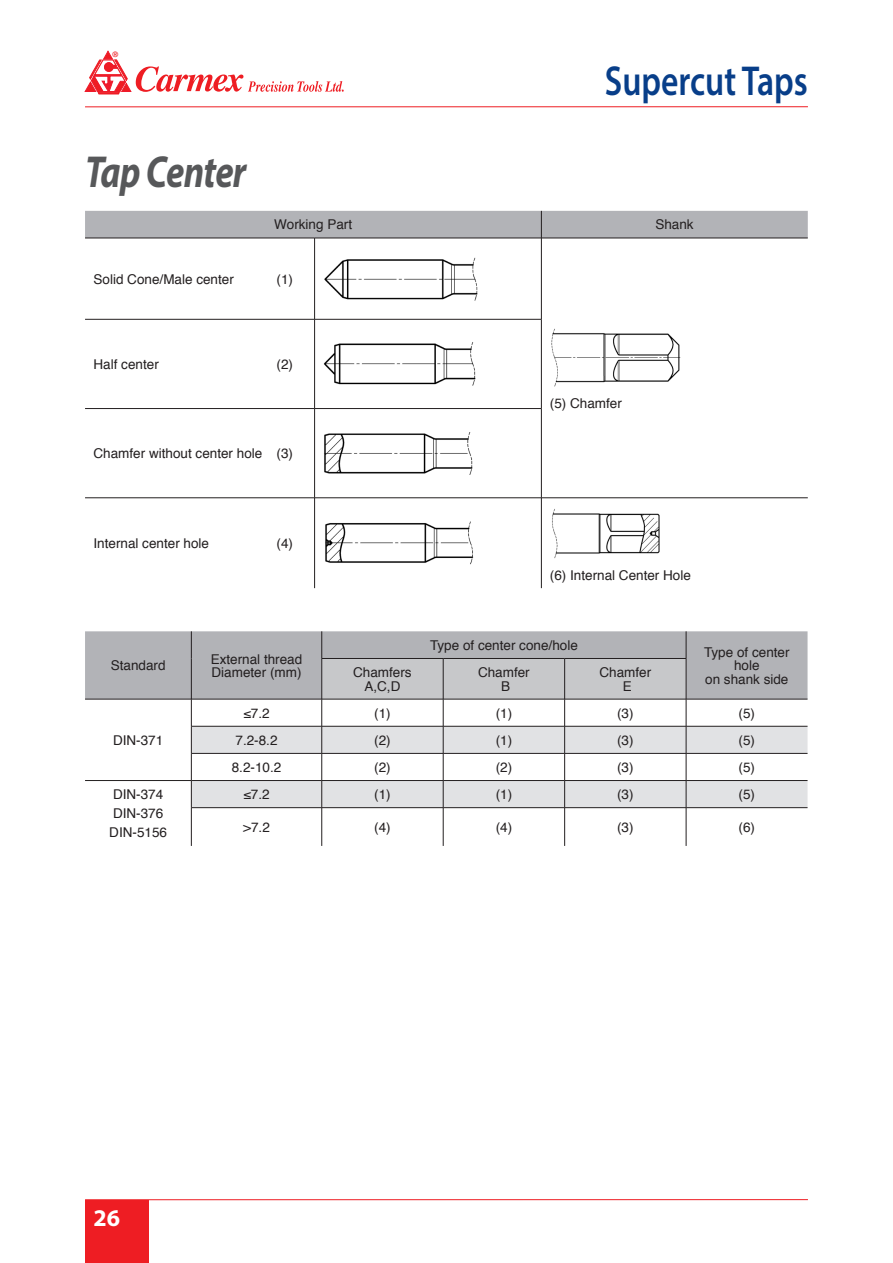
<style>
.page{position:relative;width:893px;height:1263px;background:#fff}
.page>*{position:absolute;margin:0;border:0;box-sizing:border-box;transform-origin:0 0}
.head{font:italic 700 45px "Myriad Pro";letter-spacing:-.02em;color:#57585a;scale:.81 1}
.t1{font:600 42px "Myriad Pro";color:#083e89;scale:.8 1}
.t2{font:700 24px "Myriad Pro";color:#fff}
.inside_table{font:13.5px "Helvetica";color:#231f20}
.table_head{font:13.5px/13.5px "Helvetica";color:#231f20;text-align:center}
.t3{font:500 10.5px "Win Soft Pro";color:#ee1d23}
</style>
<div class="page">
<div style="left:85px;top:1200px;width:64px;height:63px;background:#ee1d23"></div>
<hr style="left:85px;top:1199px;width:723px;height:1px;background:#ee1d23">
<hr style="left:85px;top:106px;width:723px;height:1px;background:#ee1d23">
<svg style="left:85px;top:51px;width:259px;height:43px"></svg>
<svg style="left:85px;top:239px;width:723px;height:349px"></svg>
<hr style="left:314px;top:238px;width:1px;height:81px;background:#231f20">
<hr style="left:541px;top:238px;width:1px;height:81px;background:#231f20">
<hr style="left:85px;top:319px;width:230px;height:1px;background:#231f20">
<hr style="left:315px;top:319px;width:226px;height:1px;background:#231f20">
<hr style="left:314px;top:319px;width:1px;height:89px;background:#231f20">
<hr style="left:541px;top:319px;width:1px;height:89px;background:#231f20">
<hr style="left:85px;top:408px;width:230px;height:1px;background:#231f20">
<hr style="left:315px;top:408px;width:226px;height:1px;background:#231f20">
<hr style="left:314px;top:409px;width:1px;height:89px;background:#231f20">
<hr style="left:541px;top:409px;width:1px;height:89px;background:#231f20">
<hr style="left:85px;top:497px;width:230px;height:1px;background:#231f20">
<hr style="left:315px;top:497px;width:226px;height:1px;background:#231f20">
<hr style="left:314px;top:498px;width:1px;height:90px;background:#231f20">
<hr style="left:541px;top:497px;width:267px;height:1px;background:#231f20">
<hr style="left:541px;top:498px;width:1px;height:90px;background:#231f20">
<hr style="left:541px;top:238px;width:267px;height:1px;background:#231f20">
<div style="left:85px;top:211px;width:723px;height:27px;background:#b2b3b7"></div>
<hr style="left:85px;top:238px;width:230px;height:1px;background:#231f20">
<hr style="left:315px;top:238px;width:226px;height:1px;background:#231f20">
<img style="left:323px;top:256px;width:158px;height:45px">
<img style="left:550px;top:328px;width:133px;height:61px">
<img style="left:323px;top:340px;width:161px;height:48px">
<img style="left:323px;top:430px;width:158px;height:47px">
<img style="left:323px;top:521px;width:155px;height:44px">
<img style="left:550px;top:506px;width:115px;height:54px">
<div style="left:85px;top:631px;width:722px;height:68px;background:#b2b3b7"></div>
<svg style="left:190px;top:700px;width:617px;height:146px"></svg>
<svg style="left:192px;top:727px;width:615px;height:80px;fill:#e1e2e4"></svg>
<svg style="left:191px;top:631px;width:1px;height:27px"></svg>
<hr style="left:191px;top:658px;width:1px;height:41px;background:#231f20">
<hr style="left:191px;top:726px;width:131px;height:1px;background:#231f20">
<hr style="left:686px;top:726px;width:121px;height:1px;background:#231f20">
<hr style="left:191px;top:753px;width:131px;height:1px;background:#231f20">
<hr style="left:686px;top:753px;width:121px;height:1px;background:#231f20">
<hr style="left:85px;top:780px;width:106px;height:1px;background:#231f20">
<hr style="left:191px;top:780px;width:131px;height:1px;background:#231f20">
<svg style="left:191px;top:700px;width:1px;height:107px"></svg>
<hr style="left:686px;top:780px;width:121px;height:1px;background:#231f20">
<svg style="left:321px;top:631px;width:366px;height:176px"></svg>
<hr style="left:191px;top:807px;width:131px;height:1px;background:#231f20">
<hr style="left:191px;top:808px;width:1px;height:38px;background:#231f20">
<hr style="left:322px;top:807px;width:121px;height:1px;background:#231f20">
<hr style="left:321px;top:808px;width:1px;height:38px;background:#231f20">
<hr style="left:443px;top:807px;width:122px;height:1px;background:#231f20">
<hr style="left:443px;top:808px;width:1px;height:38px;background:#231f20">
<hr style="left:565px;top:807px;width:121px;height:1px;background:#231f20">
<hr style="left:564px;top:808px;width:1px;height:38px;background:#231f20">
<hr style="left:686px;top:807px;width:121px;height:1px;background:#231f20">
<hr style="left:686px;top:808px;width:1px;height:38px;background:#231f20">
<hr style="left:85px;top:699px;width:106px;height:1px;background:#231f20">
<hr style="left:191px;top:699px;width:131px;height:1px;background:#231f20">
<hr style="left:322px;top:699px;width:121px;height:1px;background:#231f20">
<hr style="left:443px;top:699px;width:122px;height:1px;background:#231f20">
<hr style="left:565px;top:699px;width:121px;height:1px;background:#231f20">
<hr style="left:686px;top:699px;width:121px;height:1px;background:#231f20">
<hr style="left:322px;top:658px;width:121px;height:1px;background:#231f20">
<hr style="left:443px;top:658px;width:122px;height:1px;background:#231f20">
<hr style="left:565px;top:658px;width:121px;height:1px;background:#231f20">
<p class="t3" style="left:112px;top:47px;width:8px">®</p>
<p class="head" style="left:85px;top:142px;width:201px">Tap Center</p>
<h2 class="t1" style="left:605px;top:54px;width:255px">Supercut Taps</h2>
<p class="table_head" style="left:274px;top:218px;width:79px">Working Part</p>
<p class="table_head" style="left:655px;top:218px;width:40px">Shank</p>
<p class="inside_table" style="left:94px;top:269px;width:142px">Solid Cone/Male center</p>
<p class="inside_table" style="left:277px;top:269px;width:18px">(1)</p>
<p class="inside_table" style="left:94px;top:354px;width:67px">Half center</p>
<p class="inside_table" style="left:277px;top:354px;width:18px">(2)</p>
<p class="inside_table" style="left:94px;top:443px;width:201px">Chamfer without center hole (3)</p>
<p class="inside_table" style="left:94px;top:533px;width:117px">Internal center hole</p>
<p class="inside_table" style="left:277px;top:533px;width:18px">(4)</p>
<p class="table_head" style="left:111px;top:659px;width:56px">Standard</p>
<p class="table_head" style="left:211px;top:652px;width:93px">External thread</p>
<p class="table_head" style="left:212px;top:666px;width:91px">Diameter (mm)</p>
<p class="inside_table" style="left:550px;top:393px;width:74px">(5) Chamfer</p>
<p class="inside_table" style="left:550px;top:564px;width:143px">(6) Internal Center Hole</p>
<p class="table_head" style="left:430px;top:639px;width:149px">Type of center cone/hole</p>
<p class="table_head" style="left:353px;top:666px;width:60px">Chamfers<br>A,C,D</p>
<p class="table_head" style="left:478px;top:666px;width:53px">Chamfer</p>
<p class="table_head" style="left:501px;top:679px;width:11px">B</p>
<p class="table_head" style="left:599px;top:666px;width:53px">Chamfer</p>
<p class="table_head" style="left:623px;top:679px;width:11px">E</p>
<p class="table_head" style="left:704px;top:646px;width:87px">Type of center hole</p>
<p class="table_head" style="left:705px;top:673px;width:85px">on shank side</p>
<p class="inside_table" style="left:113px;top:730px;width:52px">DIN-371</p>
<p class="inside_table" style="left:113px;top:784px;width:52px">DIN-374</p>
<p class="inside_table" style="left:113px;top:803px;width:52px">DIN-376</p>
<p class="inside_table" style="left:109px;top:822px;width:59px">DIN-5156</p>
<p class="inside_table" style="left:243px;top:703px;width:28px">≤7.2</p>
<p class="inside_table" style="left:374px;top:703px;width:18px">(1)</p>
<p class="inside_table" style="left:496px;top:703px;width:18px">(1)</p>
<p class="inside_table" style="left:617px;top:703px;width:18px">(3)</p>
<p class="inside_table" style="left:739px;top:703px;width:18px">(5)</p>
<p class="inside_table" style="left:236px;top:730px;width:44px">7.2-8.2</p>
<p class="inside_table" style="left:374px;top:730px;width:18px">(2)</p>
<p class="inside_table" style="left:496px;top:730px;width:18px">(1)</p>
<p class="inside_table" style="left:617px;top:730px;width:18px">(3)</p>
<p class="inside_table" style="left:739px;top:730px;width:18px">(5)</p>
<p class="inside_table" style="left:232px;top:757px;width:51px">8.2-10.2</p>
<p class="inside_table" style="left:374px;top:757px;width:18px">(2)</p>
<p class="inside_table" style="left:496px;top:757px;width:18px">(2)</p>
<p class="inside_table" style="left:617px;top:757px;width:18px">(3)</p>
<p class="inside_table" style="left:739px;top:757px;width:18px">(5)</p>
<p class="inside_table" style="left:243px;top:784px;width:28px">≤7.2</p>
<p class="inside_table" style="left:374px;top:784px;width:18px">(1)</p>
<p class="inside_table" style="left:496px;top:784px;width:18px">(1)</p>
<p class="inside_table" style="left:617px;top:784px;width:18px">(3)</p>
<p class="inside_table" style="left:739px;top:784px;width:18px">(5)</p>
<p class="inside_table" style="left:243px;top:817px;width:28px">&gt;7.2</p>
<p class="inside_table" style="left:374px;top:817px;width:18px">(4)</p>
<p class="inside_table" style="left:496px;top:817px;width:18px">(4)</p>
<p class="inside_table" style="left:617px;top:817px;width:18px">(3)</p>
<p class="inside_table" style="left:739px;top:817px;width:18px">(6)</p>
<h3 class="t2" style="left:94px;top:1202px;width:28px">26</h3>
</div>
